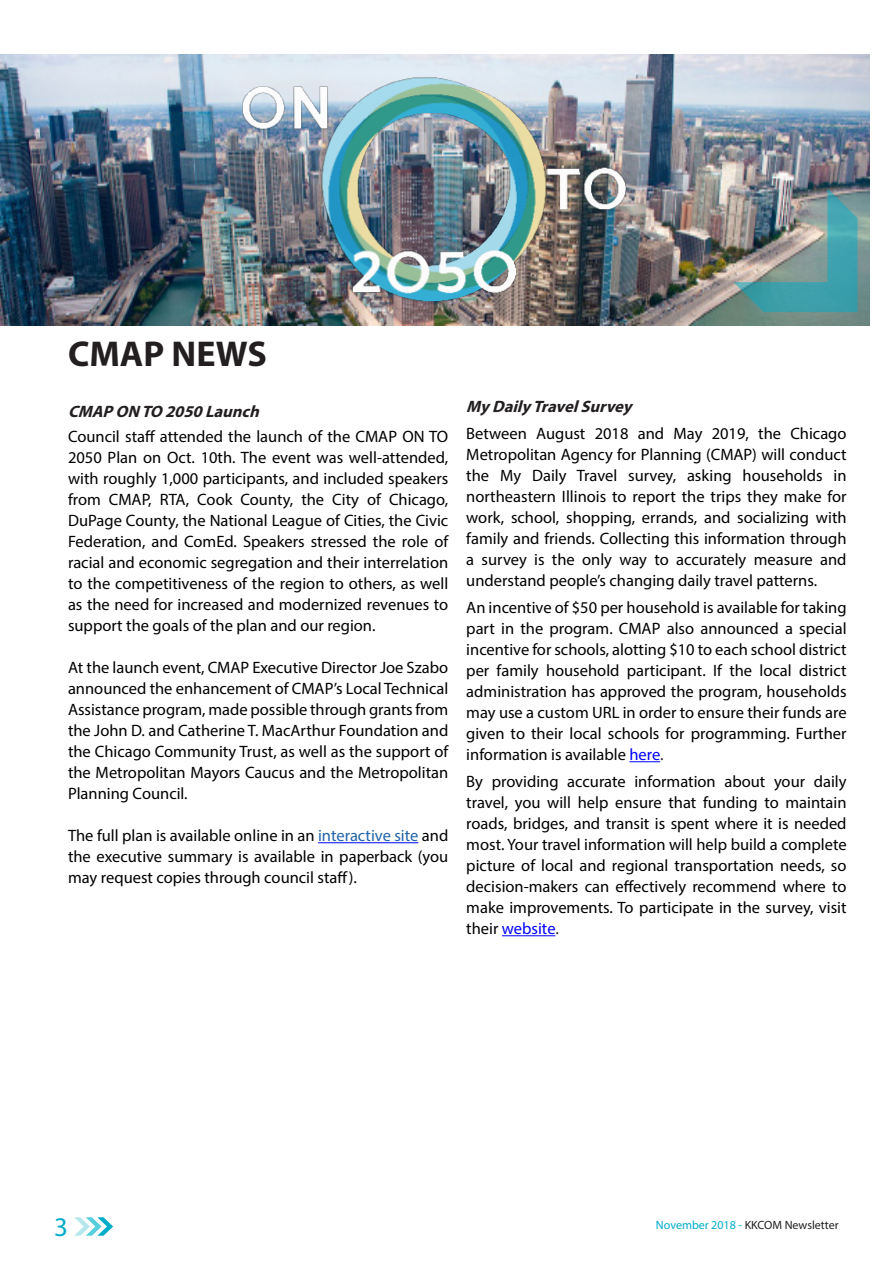
<style>
.page{position:relative;width:893px;height:1263px;background:#fff}
.page>*{position:absolute;margin:0;border:0;box-sizing:border-box;transform-origin:0 0}
._02_Article_Title{font:700 36px "Myriad Pro";color:#231f20}
.t1{font:27px "Myriad Pro";color:#00acc8}
.Body_Text{font:16.5px/21px "Myriad Pro";color:#000;text-align:justify}
.Body_Text-2{font:italic 700 16.5px "Myriad Pro";color:#231f20}
.t2{font:12px "Myriad Pro";color:#231f20}
.s1{color:#2363a9}
.s2{color:#00f}
.s3{color:#231f20}
.s4{color:#00acc8}
</style>
<div class="page">
<svg style="left:74px;top:1217px;width:39px;height:19px"></svg>
<img style="left:0;top:54px;width:869px;height:271px">
<hr style="left:318px;top:842px;width:100px;height:1px;background:#00f">
<hr style="left:629px;top:761px;width:31px;height:1px;background:#00f">
<hr style="left:502px;top:935px;width:53px;height:1px;background:#00f">
<img style="left:733px;top:188px;width:124px;height:124px">
<img style="left:232px;top:75px;width:406px;height:229px">
<p class="_02_Article_Title" style="left:68px;top:330px;width:201px">CMAP NEWS</p>
<p class="Body_Text-2" style="left:68px;top:400px;width:198px">CMAPON TO 2050Launch</p>
<p class="Body_Text" style="left:68px;top:426px;width:382px">Council staff attended the launch of the CMAP ON TO 2050 Plan on Oct. 10th. The event was well-attended, with roughly 1,000 participants, and included speakers from CMAP, RTA, Cook County, the City of Chicago, DuPage County, the National League of Cities, the Civic Federation, and ComEd. Speakers stressed the role of racial and economic segregation and their interrelation to the competitiveness of the region to others, as well as the need for increased and modernized revenues to support the goals of the plan and our region.</p>
<p class="Body_Text" style="left:68px;top:657px;width:382px">At the launch event, CMAP Executive Director Joe Szabo announced the enhancement of CMAP’s Local Technical Assistance program, made possible through grants from the John D. and Catherine T. MacArthur Foundation and the Chicago Community Trust, as well as the support of the Metropolitan Mayors Caucus and the Metropolitan Planning Council.</p>
<p class="Body_Text" style="left:68px;top:825px;width:382px">The full plan is available online in an <span class="s1">interactive site</span> and the executive summary is available in paperback (you may request copies through council staff).</p>
<p class="Body_Text-2" style="left:466px;top:396px;width:172px">MyDailyTravelSurvey</p>
<p class="Body_Text" style="left:466px;top:423px;width:382px">Between August 2018 and May 2019, the Chicago Metropolitan Agency for Planning (CMAP) will conduct the My Daily Travel survey, asking households in northeastern Illinois to report the trips they make for work, school, shopping, errands, and socializing with family and friends. Collecting this information through a survey is the only way to accurately measure and understand people’s changing daily travel patterns.</p>
<p class="Body_Text" style="left:466px;top:597px;width:382px">An incentive of $50 per household is available for taking part in the program. CMAP also announced a special incentive for schools, alotting $10 to each school district per family household participant. If the local district administration has approved the program, households may use a custom URL in order to ensure their funds are given to their local schools for programming. Further information is available <span class="s2">here</span><span class="s3">.</span></p>
<p class="Body_Text" style="left:466px;top:771px;width:382px">By providing accurate information about your daily travel, you will help ensure that funding to maintain roads, bridges, and transit is spent where it is needed most. Your travel information will help build a complete picture of local and regional transportation needs, so decision-makers can effectively recommend where to make improvements. To participate in the survey, visit their <span class="s2">website</span><span class="s3">.</span></p>
<h2 class="t1" style="left:54px;top:1210px;width:15px">3</h2>
<p class="t2" style="left:656px;top:1218px;width:184px"><span class="s4">November 2018 -</span> KKCOM Newsletter</p>
</div>
